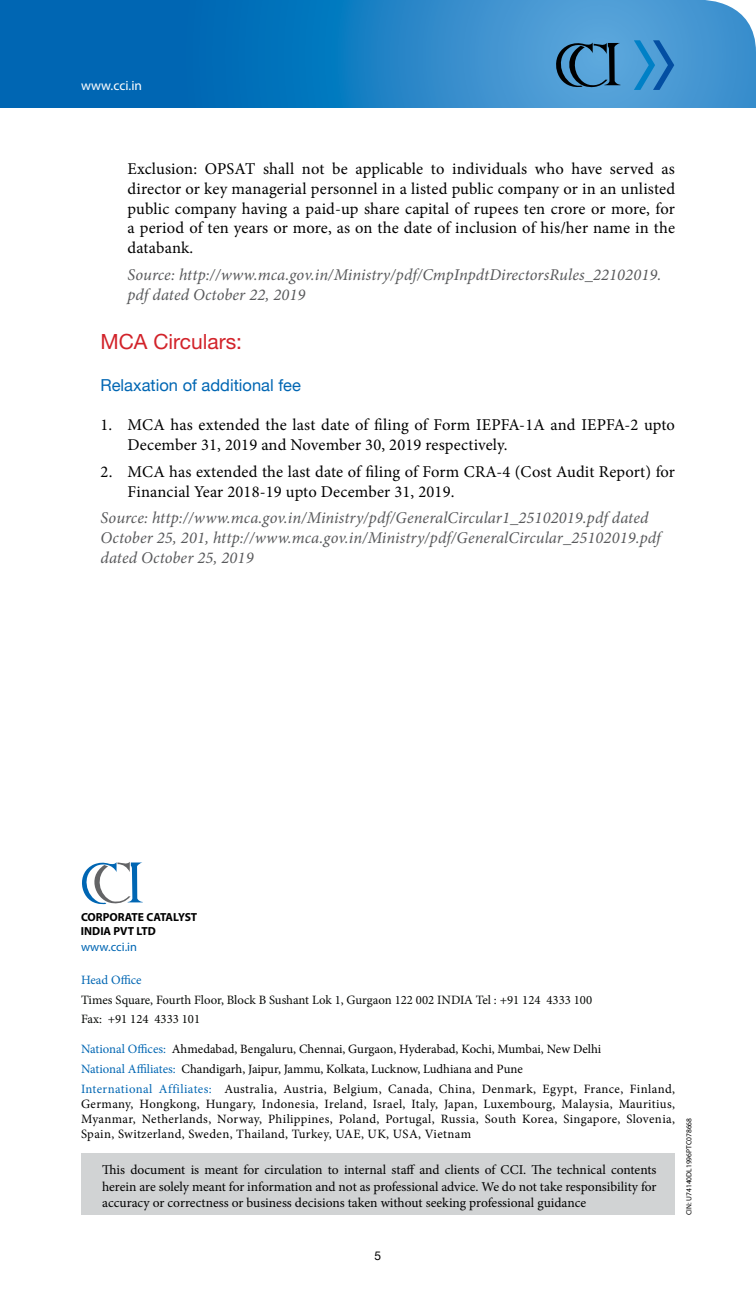
<style>
.page{position:relative;width:756px;height:1296px;background:#fff}
.page>*{position:absolute;margin:0;border:0;box-sizing:border-box;transform-origin:0 0}
.t1{font:21px "Helvetica Neue";color:#d2232a}
.t2{font:16.5px/19.8px "Minion Pro";letter-spacing:.01em;color:#000}
.t3{font:italic 16.5px/19.8px "Minion Pro";letter-spacing:.005em;color:#58595b}
.t4{font:16.5px "Helvetica Neue";color:#0066b3}
.t5{font:13.5px/16.2px "Minion Pro";color:#000;text-align:justify}
.t6{font:13.5px "Myriad Pro";color:#fff}
.t7{font:12.75px/19.6px "Minion Pro";letter-spacing:.005em;color:#000}
.t8{font:12.75px/19.6px "Minion Pro";color:#080a07}
.t9{font:12.75px "Minion Pro";color:#0066b3}
.t10{font:12.45px "Myriad Pro";color:#0066b3}
.t11{font:12px "Helvetica Neue";color:#000}
.t12{font:700 11.7px/14.1px "Myriad Pro";color:#000}
.t13{font:7.5px "Myriad Pro";color:#000}
.s1{color:#0066b3}
</style>
<div class="page">
<svg style="left:0;top:0;width:756px;height:108px;background:#207fc3"></svg>
<svg style="left:634px;top:40px;width:40px;height:50px;background:#378ccb"></svg>
<svg style="left:551px;top:42px;width:69px;height:45px;background:#3f779e"></svg>
<div style="left:81px;top:1154px;width:594px;height:61px;background:#d1d3d4"></div>
<svg style="left:82px;top:862px;width:61px;height:42px"></svg>
<p class="t6" style="left:81px;top:77px;width:63px">www.cci.in</p>
<p class="t2" style="left:128px;top:159px;width:549px;text-align:justify">Exclusion: OPSAT shall not be applicable to individuals who have served as director or key managerial personnel in a listed public company or in an unlisted public company having a paid-up share capital of rupees ten crore or more, for a period of ten years or more, as on the date of inclusion of his/her name in the databank.</p>
<p class="t3" style="left:128px;top:265px;width:535px">Source: http://www.mca.gov.in/Ministry/pdf/CmpInpdtDirectorsRules_22102019. pdf dated October 22, 2019</p>
<h1 class="t1" style="left:100px;top:329px;width:143px">MCA Circulars:</h1>
<p class="t4" style="left:100px;top:375px;width:202px">Relaxation of additional fee</p>
<p class="t2" style="left:128px;top:415px;width:549px;text-indent:-27px">1. MCA has extended the last date of filing of Form IEPFA-1A and IEPFA-2 upto<br>December 31, 2019 and November 30, 2019 respectively.</p>
<p class="t2" style="left:128px;top:462px;width:549px;text-indent:-27px">2. MCA has extended the last date of filing of Form CRA-4 (Cost Audit Report) for<br>Financial Year 2018-19 upto December 31, 2019.</p>
<p class="t3" style="left:101px;top:508px;width:562px">Source: http://www.mca.gov.in/Ministry/pdf/GeneralCircular1_25102019.pdf dated<br>October 25, 201, http://www.mca.gov.in/Ministry/pdf/GeneralCircular_25102019.pdf dated October 25, 2019</p>
<p class="t12" style="left:81px;top:909px;width:118px">CORPORATE CATALYST<br>INDIA PVT LTD</p>
<p class="t10" style="left:81px;top:939px;width:58px">www.cci.in</p>
<p class="t9" style="left:81px;top:971px;width:62px">Head Office</p>
<p class="t8" style="left:81px;top:990px;width:513px">Times Square, Fourth Floor, Block B Sushant Lok 1, Gurgaon 122 002 INDIA Tel : +91 124 4333 100<br>Fax: +91 124 4333 101</p>
<p class="t7" style="left:81px;top:1039px;width:595px"><span class="s1">National Offices:</span> Ahmedabad, Bengaluru, Chennai, Gurgaon, Hyderabad, Kochi, Mumbai, New Delhi<br><span class="s1">National Affiliates:</span> Chandigarh, Jaipur, Jammu, Kolkata, Lucknow, Ludhiana and Pune<br><span class="s1">International Affiliates:</span> Australia, Austria, Belgium, Canada, China, Denmark, Egypt, France, Finland,</p>
<p class="t7" style="left:81px;top:1096px;width:596px;line-height:15.3px;text-align:justify">Germany, Hongkong, Hungary, Indonesia, Ireland, Israel, Italy, Japan, Luxembourg, Malaysia, Mauritius, Myanmar, Netherlands, Norway, Philippines, Poland, Portugal, Russia, South Korea, Singapore, Slovenia, Spain, Switzerland, Sweden, Thailand, Turkey, UAE, UK, USA, Vietnam</p>
<p class="t5" style="left:102px;top:1162px;width:556px">This document is meant for circulation to internal staff and clients of CCI. The technical contents herein are solely meant for information and not as professional advice. We do not take responsibility for accuracy or correctness or business decisions taken without seeking professional guidance</p>
<p class="t13" style="left:684px;top:1215px;width:99px;rotate:-90deg">CIN: U74140DL1996PTC078668</p>
<p class="t11" style="left:375px;top:1249px;width:8px">5</p>
</div>
